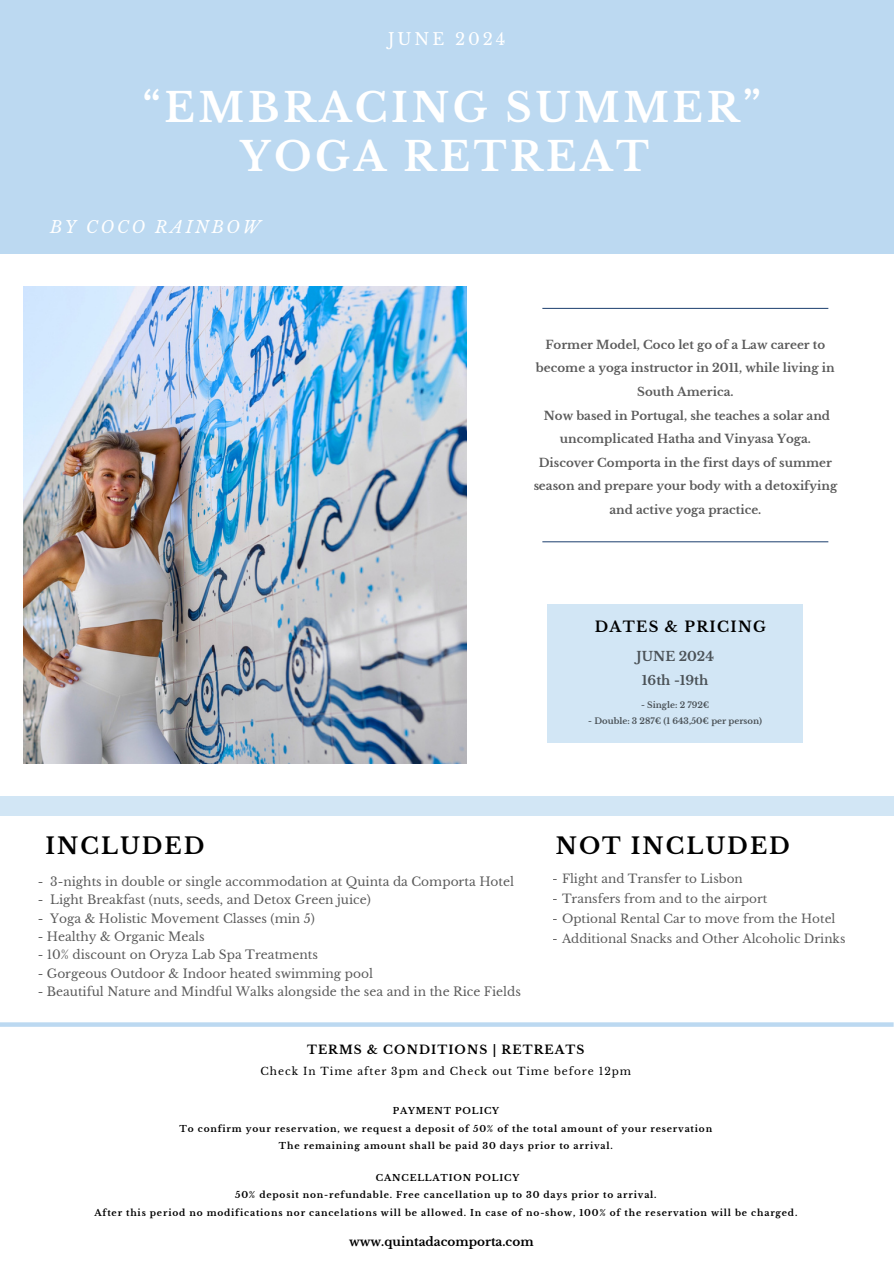
<style>
.page{position:relative;width:894px;height:1264px;background:#fff}
.page>*{position:absolute;margin:0;border:0;box-sizing:border-box;transform-origin:0 0}
.t1{font:700 39.75px/48.3px "Libre Baskerville";letter-spacing:.09em;color:#fff;text-align:center}
.t2{font:700 22.5px "Libre Baskerville";letter-spacing:.09em;color:#000}
.t3{font:italic 16.5px "Libre Baskerville";letter-spacing:.16em;color:#fff}
.t4{font:16.5px "Libre Baskerville";letter-spacing:.18em;color:#fff}
.t5{font:700 14.7px "Libre Baskerville";letter-spacing:.09em;color:#000}
.t6{font:700 12.9px/24.5px "Libre Baskerville";color:#010101;text-align:center}
.t7{font:12.15px "Libre Baskerville";color:#000}
.t8{font:12px "Libre Baskerville";color:#000}
.t9{font:700 12px "Libre Baskerville";letter-spacing:.09em;color:#000}
.t10{font:700 12px "Libre Baskerville";color:#000}
.t11{font:700 11.85px/23.5px "Libre Baskerville";color:#000;text-align:center}
.t12{font:10.5px "Libre Baskerville";letter-spacing:.09em;color:#000}
.t13{font:700 9px/17.5px "Libre Baskerville";letter-spacing:.09em;color:#000;text-align:center}
.t14{font:700 8.4px "Libre Baskerville";color:#010101}
</style>
<div class="page">
<div style="left:0;top:0;width:893px;height:253px;background:#bcd9f1"></div>
<div style="left:0;top:796px;width:893px;height:19px;background:#d2e6f5"></div>
<svg style="left:0;top:1022px;width:893px;height:4px;background:#c1dcf2"></svg>
<hr style="left:542px;top:308px;width:286px;height:1px;background:#34537d">
<hr style="left:542px;top:541px;width:286px;height:1px;background:#34537d">
<img style="left:24px;top:286px;width:442px;height:477px">
<div style="left:547px;top:604px;width:255px;height:138px;background:#d2e6f5"></div>
<h5 class="t4" style="left:388px;top:29px;width:119px">JUNE 2024</h5>
<h1 class="t1" style="left:143px;top:84px;width:619px">“EMBRACING SUMMER”<br>YOGA RETREAT</h1>
<h3 class="t3" style="left:50px;top:217px;width:212px">BY COCO RAINBOW</h3>
<p class="t11" style="left:533px;top:333px;width:305px">Former Model, Coco let go of a Law career to become a yoga instructor in 2011, while living in South America.<br>Now based in Portugal, she teaches a solar and uncomplicated Hatha and Vinyasa Yoga.<br>Discover Comporta in the first days of summer season and prepare your body with a detoxifying and active yoga practice.</p>
<h4 class="t5" style="left:594px;top:618px;width:173px">DATES &amp; PRICING</h4>
<h3 class="t6" style="left:636px;top:644px;width:79px">JUNE 2024<br>16th -19th</h3>
<p class="t14" style="left:641px;top:700px;width:70px">- Single: 2 792€</p>
<p class="t14" style="left:588px;top:716px;width:175px">- Double: 3 287€ (1 643,50€ per person)</p>
<h3 class="t2" style="left:46px;top:832px;width:160px">INCLUDED</h3>
<h3 class="t7" style="left:38px;top:874px;width:478px">- 3-nights in double or single accommodation at Quinta da Comporta Hotel</h3>
<h3 class="t7" style="left:38px;top:892px;width:334px">- Light Breakfast (nuts, seeds, and Detox Green juice)</h3>
<h3 class="t7" style="left:38px;top:911px;width:278px">- Yoga &amp; Holistic Movement Classes (min 5)</h3>
<h3 class="t7" style="left:38px;top:929px;width:169px">- Healthy &amp; Organic Meals</h3>
<h3 class="t7" style="left:38px;top:947px;width:282px">- 10% discount on Oryza Lab Spa Treatments</h3>
<h3 class="t7" style="left:38px;top:965px;width:337px">- Gorgeous Outdoor &amp; Indoor heated swimming pool</h3>
<h3 class="t7" style="left:38px;top:984px;width:485px">- Beautiful Nature and Mindful Walks alongside the sea and in the Rice Fields</h3>
<p class="t2" style="left:555px;top:832px;width:235px">NOT INCLUDED</p>
<h3 class="t8" style="left:553px;top:871px;width:191px">- Flight and Transfer to Lisbon</h3>
<h3 class="t8" style="left:553px;top:891px;width:216px">- Transfers from and to the airport</h3>
<h3 class="t8" style="left:553px;top:911px;width:284px">- Optional Rental Car to move from the Hotel</h3>
<h3 class="t8" style="left:553px;top:931px;width:294px">- Additional Snacks and Other Alcoholic Drinks</h3>
<h3 class="t9" style="left:307px;top:1042px;width:279px">TERMS &amp; CONDITIONS | RETREATS</h3>
<p class="t12" style="left:260px;top:1065px;width:372px">Check In Time after 3pm and Check out Time before 12pm</p>
<p class="t13" style="left:179px;top:1102px;width:534px">PAYMENT POLICY<br>To confirm your reservation, we request a deposit of 50% of the total amount of your reservation<br>The remaining amount shall be paid 30 days prior to arrival.</p>
<p class="t13" style="left:94px;top:1168px;width:704px">CANCELLATION POLICY<br>50% deposit non-refundable. Free cancellation up to 30 days prior to arrival.<br>After this period no modifications nor cancelations will be allowed. In case of no-show, 100% of the reservation will be charged.</p>
<h5 class="t10" style="left:349px;top:1234px;width:186px">www.quintadacomporta.com</h5>
</div>
